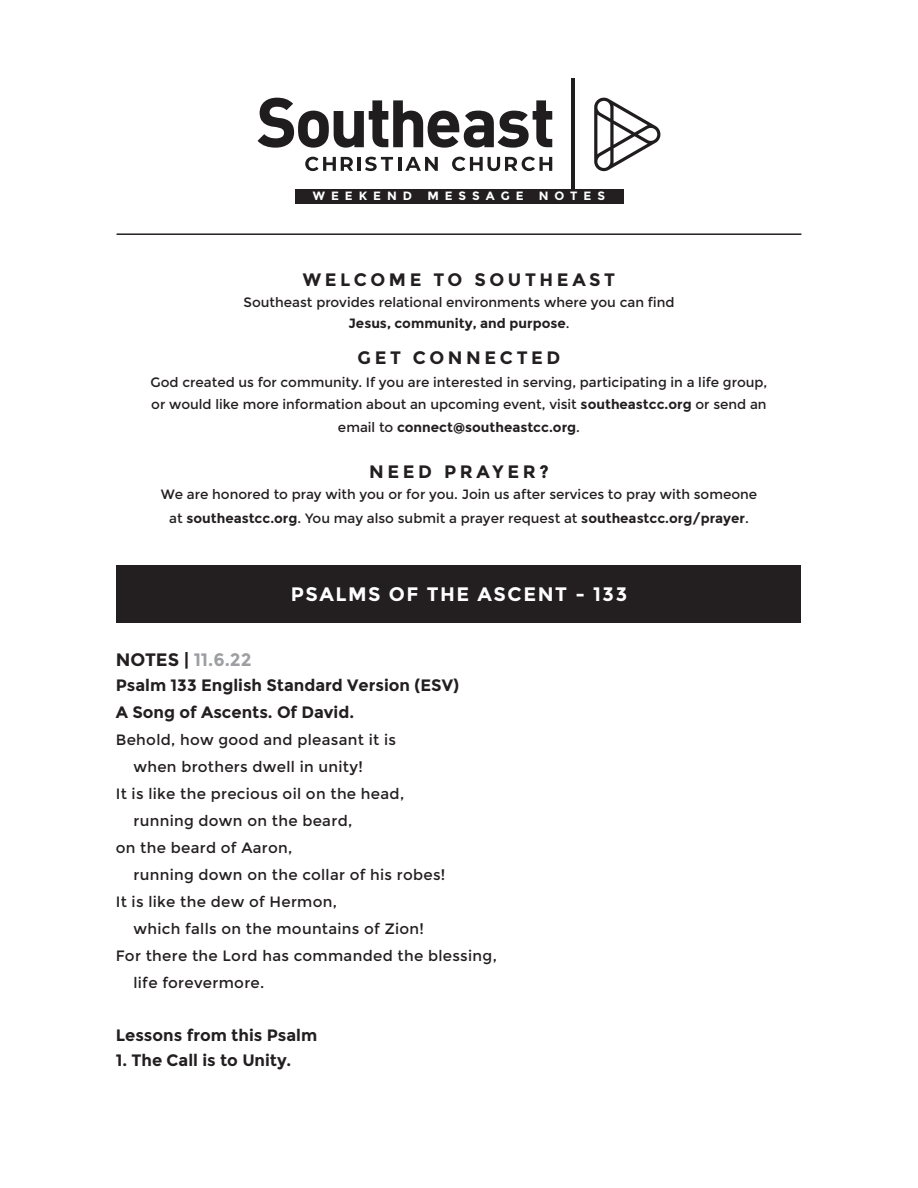
<style>
.page{position:relative;width:918px;height:1188px;background:#fff}
.page>*{position:absolute;margin:0;border:0;box-sizing:border-box;transform-origin:0 0}
.t1{font:700 19.5px "Montserrat";letter-spacing:.08em;color:#fff}
.t2{font:700 18px "Montserrat";letter-spacing:.2em;color:#231f20}
.t3{font:700 18px "Montserrat";color:#9d9fa2}
.t4{font:700 16.5px/27px "Montserrat";color:#231f20}
.t5{font:15px "Montserrat";letter-spacing:.02em;color:#231f20}
.t6{font:13.5px/22.5px "Montserrat";color:#231f20;text-align:center}
.t7{font:700 12px "Montserrat";letter-spacing:.5em;color:#fff}
.s1{font-weight:700}
.s2{color:#231f20}
</style>
<div class="page">
<hr style="left:117px;top:233px;width:684px;height:2px;background:#231f20">
<hr style="left:572px;top:78px;width:3px;height:112px;background:#201d1e">
<svg style="left:305px;top:157px;width:48px;height:14px"></svg>
<hr style="left:357px;top:157px;width:4px;height:14px;background:#201d1e">
<svg style="left:365px;top:157px;width:28px;height:14px"></svg>
<hr style="left:398px;top:157px;width:3px;height:14px;background:#201d1e">
<svg style="left:405px;top:157px;width:33px;height:14px"></svg>
<svg style="left:452px;top:157px;width:100px;height:14px"></svg>
<svg style="left:258px;top:98px;width:294px;height:50px"></svg>
<svg style="left:594px;top:98px;width:66px;height:73px"></svg>
<div style="left:295px;top:189px;width:328px;height:14px;background:#231f20"></div>
<div style="left:117px;top:566px;width:684px;height:57px;background:#231f20"></div>
<p class="t7" style="left:313px;top:189px;width:101px">WEEKEND</p>
<p class="t7" style="left:427px;top:189px;width:98px">MESSAGE</p>
<p class="t7" style="left:539px;top:189px;width:68px">NOTES</p>
<h2 class="t2" style="left:303px;top:269px;width:314px">WELCOME TO SOUTHEAST</h2>
<p class="t6" style="left:244px;top:292px;width:432px;line-height:21px">Southeast provides relational environments where you can find<br><span class="s1">Jesus, community, and purpose</span>.</p>
<h2 class="t2" style="left:358px;top:347px;width:204px">GET CONNECTED</h2>
<p class="t6" style="left:151px;top:371px;width:618px">God created us for community. If you are interested in serving, participating in a life group, or would like more information about an upcoming event, visit <span class="s1">southeastcc.org</span> or send an email to <span class="s1">connect@southeastcc.org</span>.</p>
<h2 class="t2" style="left:369px;top:461px;width:181px">NEED PRAYER?</h2>
<p class="t6" style="left:161px;top:482px;width:598px;line-height:24.6px">We are honored to pray with you or for you. Join us after services to pray with someone at <span class="s1">southeastcc.org</span>. You may also submit a prayer request at <span class="s1">southeastcc.org/prayer</span>.</p>
<h1 class="t1" style="left:291px;top:582px;width:338px">PSALMS OF THE ASCENT - 133</h1>
<h2 class="t3" style="left:116px;top:648px;width:137px"><span class="s2">NOTES |</span> 11.6.22</h2>
<p class="t4" style="left:116px;top:672px;width:345px">Psalm 133 English Standard Version (ESV)<br>A Song of Ascents. Of David.</p>
<p class="t5" style="left:116px;top:731px;width:282px">Behold, how good and pleasant it is</p>
<p class="t5" style="left:133px;top:758px;width:231px">when brothers dwell in unity!</p>
<p class="t5" style="left:116px;top:785px;width:290px">It is like the precious oil on the head,</p>
<p class="t5" style="left:133px;top:812px;width:220px">running down on the beard,</p>
<p class="t5" style="left:116px;top:839px;width:178px">on the beard of Aaron,</p>
<p class="t5" style="left:133px;top:866px;width:313px">running down on the collar of his robes!</p>
<p class="t5" style="left:116px;top:893px;width:223px">It is like the dew of Hermon,</p>
<p class="t5" style="left:133px;top:920px;width:292px">which falls on the mountains of Zion!</p>
<p class="t5" style="left:116px;top:947px;width:383px">For there the Lord has commanded the blessing,</p>
<p class="t5" style="left:133px;top:974px;width:132px">life forevermore.</p>
<p class="t4" style="left:116px;top:1021px;width:203px">Lessons from this Psalm</p>
<p class="t4" style="left:116px;top:1047px;width:177px">1. The Call is to Unity.</p>
</div>
